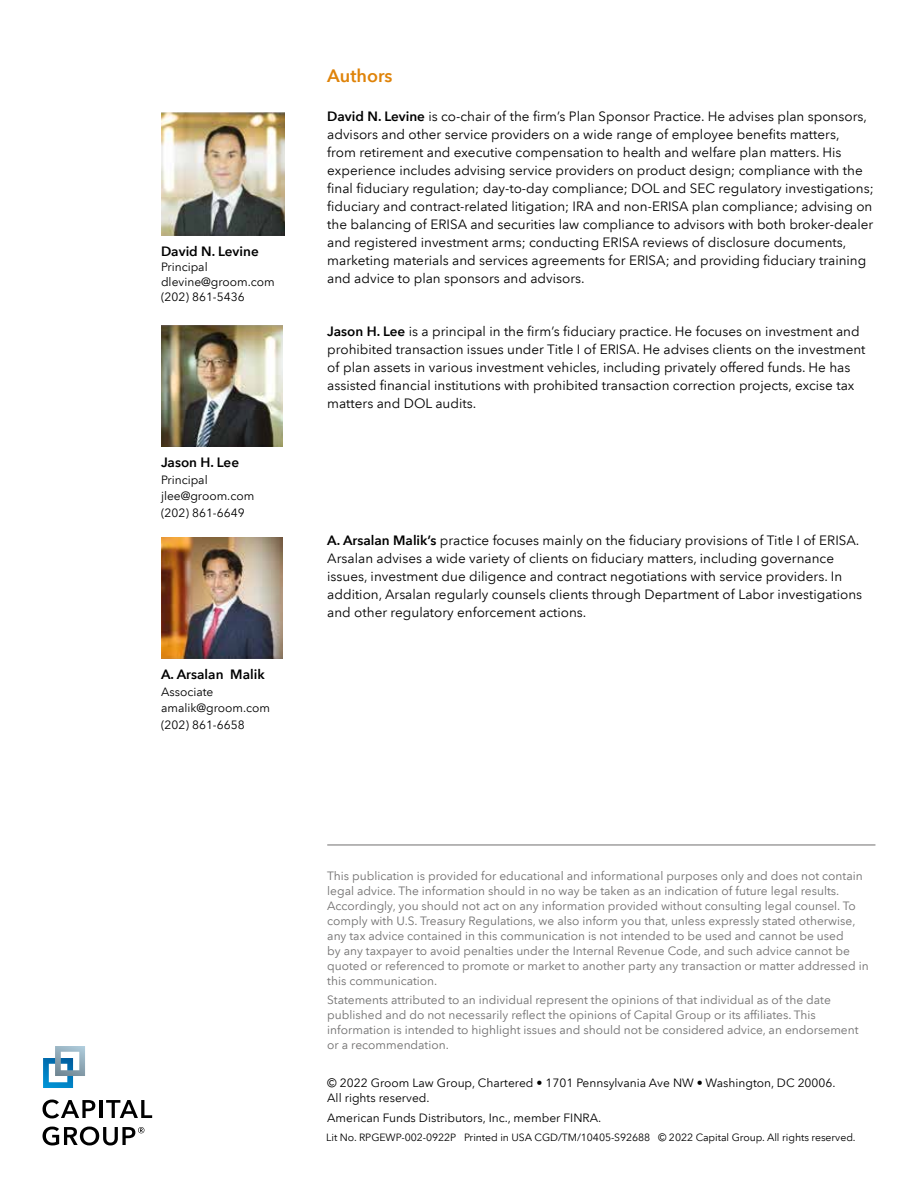
<style>
.page{position:relative;width:918px;height:1188px;background:#fff}
.page>*{position:absolute;margin:0;border:0;box-sizing:border-box;transform-origin:0 0}
.t1{font:600 18px "Avenir Next LT Com";color:#df8309}
.t2{font:13.5px/18px "Avenir Next LT Com";color:#000}
.t3{font:600 13.5px "Avenir Next LT Com";color:#000}
.t4{font:12px/15px "Avenir Next LT Com";color:#706f6f}
.t5{font:12px/16.5px "Avenir Next LT Com";color:#000}
.t6{font:10.5px "Avenir Next LT Com";letter-spacing:-.005em;color:#000}
.s1{font-weight:600}
</style>
<div class="page">
<hr style="left:327px;top:845px;width:548px;height:1px;background:#706f6f">
<img style="left:161px;top:113px;width:123px;height:122px">
<img style="left:161px;top:325px;width:122px;height:121px">
<img style="left:161px;top:537px;width:122px;height:121px">
<svg style="left:43px;top:1100px;width:52px;height:18px"></svg>
<hr style="left:99px;top:1100px;width:4px;height:18px;background:#000">
<svg style="left:106px;top:1100px;width:46px;height:18px"></svg>
<svg style="left:43px;top:1127px;width:101px;height:18px"></svg>
<svg style="left:43px;top:1046px;width:42px;height:42px"></svg>
<p class="t3" style="left:161px;top:243px;width:99px">David N. Levine</p>
<p class="t5" style="left:161px;top:259px;width:115px;line-height:15px">Principal dlevine@groom.com (202) 861-5436</p>
<p class="t3" style="left:161px;top:454px;width:80px">Jason H. Lee</p>
<p class="t5" style="left:161px;top:471px;width:95px">Principal jlee@groom.com (202) 861-6649</p>
<p class="t3" style="left:161px;top:666px;width:105px">A. Arsalan Malik</p>
<p class="t5" style="left:161px;top:683px;width:111px">Associate amalik@groom.com (202) 861-6658</p>
<h1 class="t1" style="left:327px;top:64px;width:67px">Authors</h1>
<p class="t2" style="left:327px;top:107px;width:548px"><span class="s1">David N. Levine</span> is co-chair of the firm’s Plan Sponsor Practice. He advises plan sponsors, advisors and other service providers on a wide range of employee benefits matters,<br>from retirement and executive compensation to health and welfare plan matters. His experience includes advising service providers on product design; compliance with the final fiduciary regulation; day-to-day compliance; DOL and SEC regulatory investigations; fiduciary and contract-related litigation; IRA and non-ERISA plan compliance; advising on the balancing of ERISA and securities law compliance to advisors with both broker-dealer and registered investment arms; conducting ERISA reviews of disclosure documents, marketing materials and services agreements for ERISA; and providing fiduciary training and advice to plan sponsors and advisors.</p>
<p class="t2" style="left:327px;top:322px;width:540px"><span class="s1">Jason H. Lee</span> is a principal in the firm’s fiduciary practice. He focuses on investment and prohibited transaction issues under Title I of ERISA. He advises clients on the investment of plan assets in various investment vehicles, including privately offered funds. He has assisted financial institutions with prohibited transaction correction projects, excise tax matters and DOL audits.</p>
<p class="t2" style="left:327px;top:531px;width:536px"><span class="s1">A. Arsalan Malik’s</span> practice focuses mainly on the fiduciary provisions of Title I of ERISA.<br>Arsalan advises a wide variety of clients on fiduciary matters, including governance issues, investment due diligence and contract negotiations with service providers. In addition, Arsalan regularly counsels clients through Department of Labor investigations and other regulatory enforcement actions.</p>
<p class="t4" style="left:327px;top:868px;width:543px">This publication is provided for educational and informational purposes only and does not contain legal advice. The information should in no way be taken as an indication of future legal results.<br>Accordingly, you should not act on any information provided without consulting legal counsel. To comply with U.S. Treasury Regulations, we also inform you that, unless expressly stated otherwise, any tax advice contained in this communication is not intended to be used and cannot be used<br>by any taxpayer to avoid penalties under the Internal Revenue Code, and such advice cannot be quoted or referenced to promote or market to another party any transaction or matter addressed in this communication.</p>
<p class="t4" style="left:327px;top:992px;width:533px">Statements attributed to an individual represent the opinions of that individual as of the date published and do not necessarily reflect the opinions of Capital Group or its affiliates. This information is intended to highlight issues and should not be considered advice, an endorsement or a recommendation.</p>
<p class="t5" style="left:327px;top:1076px;width:510px;line-height:15px">© 2022 Groom Law Group, Chartered • 1701 Pennsylvania Ave NW • Washington, DC 20006.<br>All rights reserved.</p>
<p class="t5" style="left:327px;top:1109px;width:276px">American Funds Distributors, Inc., member FINRA.</p>
<p class="t6" style="left:326px;top:1131px;width:531px">Lit No. RPGEWP-002-0922P Printed in USA CGD/TM/10405-S92688 © 2022 Capital Group. All rights reserved.</p>
</div>
